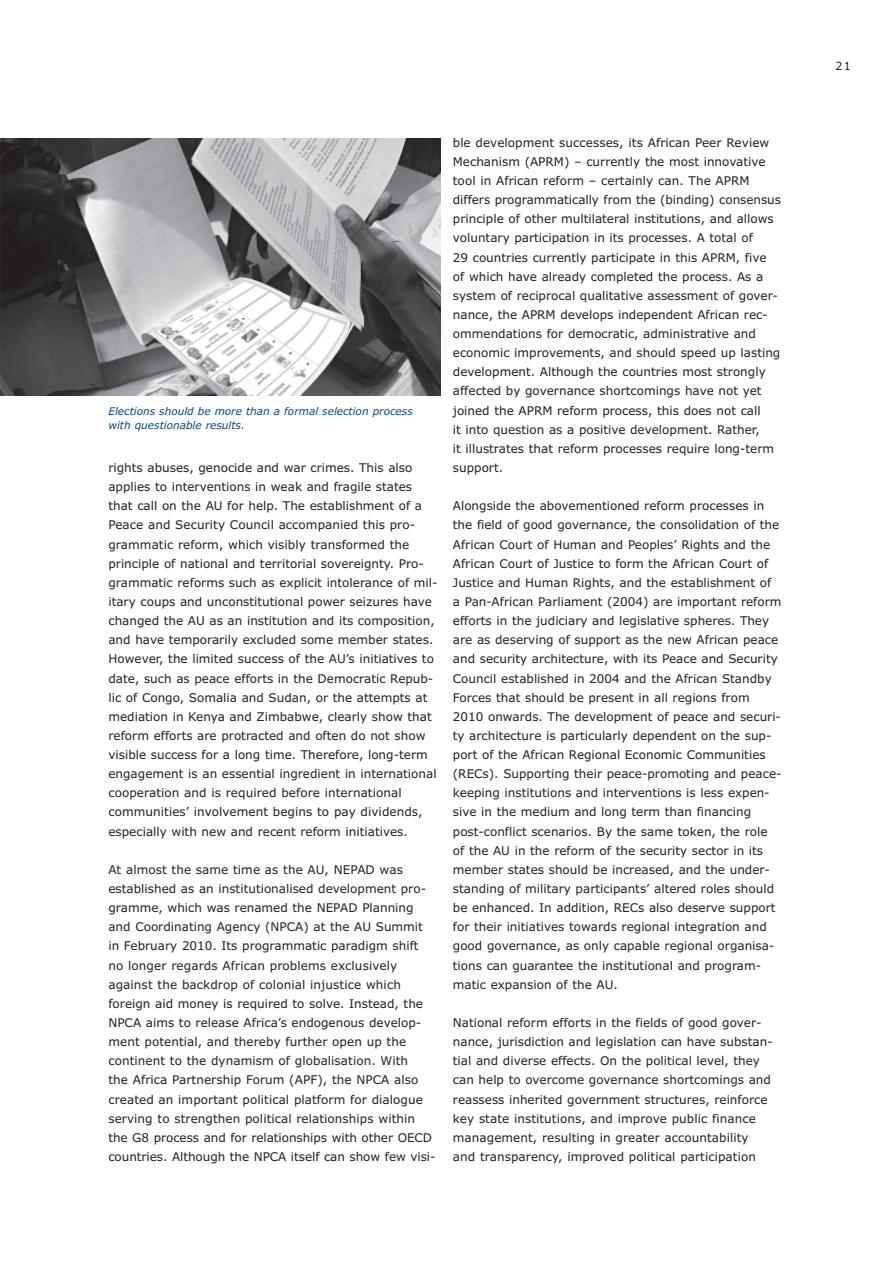
<style>
.page{position:relative;width:893px;height:1263px;background:#fff}
.page>*{position:absolute;margin:0;border:0;box-sizing:border-box;transform-origin:0 0}
.t1{font:12px/19.2px "Verdana";color:#231f20}
.t2{font:11.25px "Verdana";color:#231f20}
.t3{font:italic 10.5px/14.4px "Verdana";color:#004684}
</style>
<div class="page">
<img style="left:0;top:138px;width:440px;height:257px">
<p class="t3" style="left:108px;top:404px;width:306px">Elections should be more than a formal selection process with questionable results.</p>
<p class="t1" style="left:108px;top:458px;width:331px">rights abuses, genocide and war crimes. This also applies to interventions in weak and fragile states that call on the AU for help. The establishment of a Peace and Security Council accompanied this pro&shy;grammatic reform, which visibly transformed the principle of national and territorial sovereignty. Pro&shy;grammatic reforms such as explicit intolerance of mil&shy;itary coups and unconstitutional power seizures have changed the AU as an institution and its composition, and have temporarily excluded some member states.<br>However, the limited success of the AU’s initiatives to date, such as peace efforts in the Democratic Repub&shy;lic of Congo, Somalia and Sudan, or the attempts at mediation in Kenya and Zimbabwe, clearly show that reform efforts are protracted and often do not show visible success for a long time. Therefore, long-term engagement is an essential ingredient in international cooperation and is required before international communities’ involvement begins to pay dividends, especially with new and recent reform initiatives.</p>
<p class="t1" style="left:108px;top:860px;width:329px">At almost the same time as the AU, NEPAD was established as an institutionalised development pro&shy;gramme, which was renamed the NEPAD Planning and Coordinating Agency (NPCA) at the AU Summit in February 2010. Its programmatic paradigm shift no longer regards African problems exclusively against the backdrop of colonial injustice which foreign aid money is required to solve. Instead, the NPCA aims to release Africa’s endogenous develop&shy;ment potential, and thereby further open up the continent to the dynamism of globalisation. With<br>the Africa Partnership Forum (APF), the NPCA also created an important political platform for dialogue serving to strengthen political relationships within the G8 process and for relationships with other OECD countries. Although the NPCA itself can show few visi-</p>
<p class="t1" style="left:453px;top:133px;width:330px">ble development successes, its African Peer Review Mechanism (APRM) – currently the most innovative tool in African reform – certainly can. The APRM differs programmatically from the (binding) consensus principle of other multilateral institutions, and allows voluntary participation in its processes. A total of<br>29 countries currently participate in this APRM, five<br>of which have already completed the process. As a system of reciprocal qualitative assessment of gover&shy;nance, the APRM develops independent African rec&shy;ommendations for democratic, administrative and economic improvements, and should speed up lasting development. Although the countries most strongly affected by governance shortcomings have not yet joined the APRM reform process, this does not call<br>it into question as a positive development. Rather,<br>it illustrates that reform processes require long-term support.</p>
<p class="t1" style="left:453px;top:497px;width:330px">Alongside the abovementioned reform processes in the field of good governance, the consolidation of the African Court of Human and Peoples’ Rights and the African Court of Justice to form the African Court of Justice and Human Rights, and the establishment of<br>a Pan-African Parliament (2004) are important reform efforts in the judiciary and legislative spheres. They are as deserving of support as the new African peace and security architecture, with its Peace and Security Council established in 2004 and the African Standby Forces that should be present in all regions from 2010 onwards. The development of peace and securi&shy;ty architecture is particularly dependent on the sup&shy;port of the African Regional Economic Communities (RECs). Supporting their peace-promoting and peace&shy;keeping institutions and interventions is less expen&shy;sive in the medium and long term than financing post-conflict scenarios. By the same token, the role of the AU in the reform of the security sector in its member states should be increased, and the under&shy;standing of military participants’ altered roles should be enhanced. In addition, RECs also deserve support for their initiatives towards regional integration and good governance, as only capable regional organisa&shy;tions can guarantee the institutional and program&shy;matic expansion of the AU.</p>
<p class="t1" style="left:453px;top:1013px;width:321px">National reform efforts in the fields of good gover&shy;nance, jurisdiction and legislation can have substan&shy;tial and diverse effects. On the political level, they can help to overcome governance shortcomings and reassess inherited government structures, reinforce key state institutions, and improve public finance management, resulting in greater accountability and transparency, improved political participation</p>
<p class="t2" style="left:836px;top:60px;width:17px">21</p>
</div>
